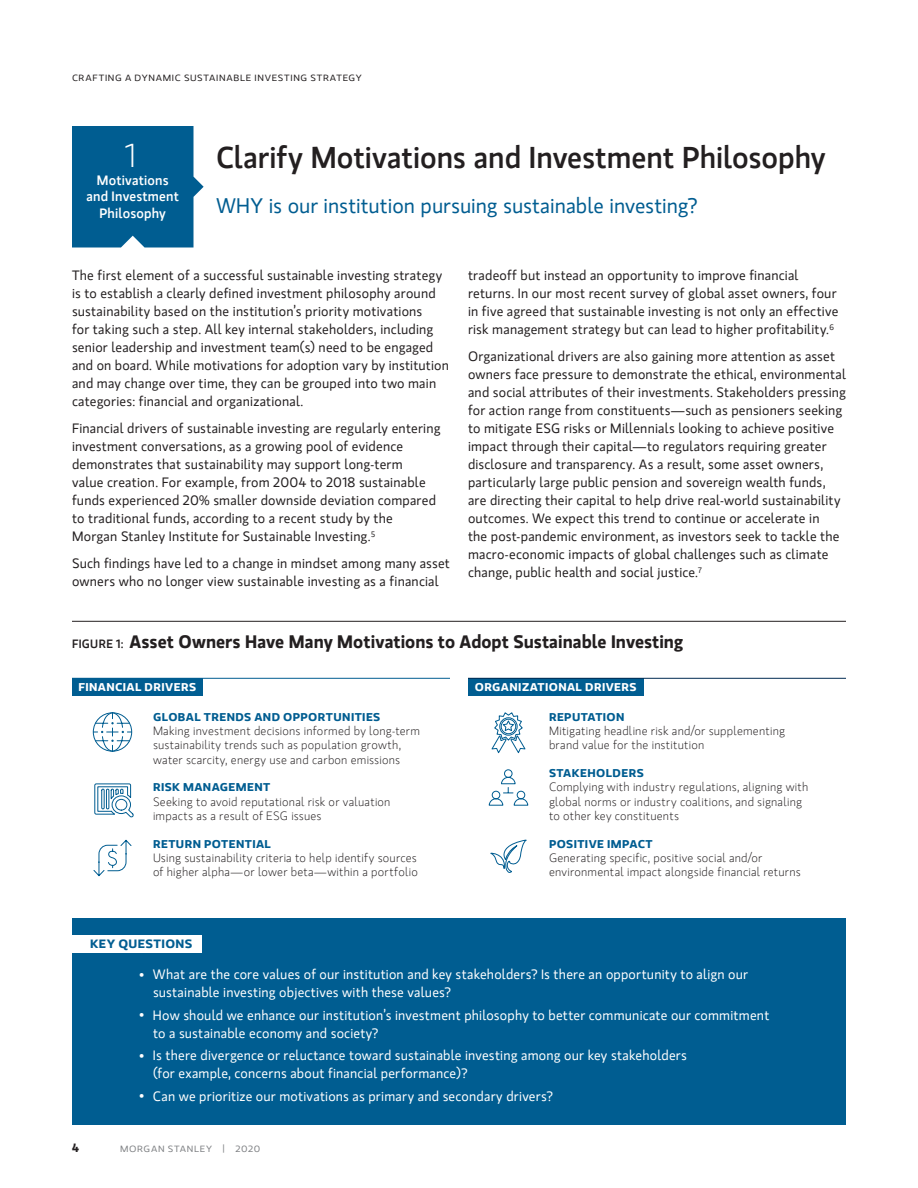
<style>
.page{position:relative;width:918px;height:1188px;background:#fff}
.page>*{position:absolute;margin:0;border:0;box-sizing:border-box;transform-origin:0 0}
.Intro_G_12_Light_Blu{font:300 33px "MS Gloriola II Std";color:#fff}
.Title__20{font:500 30px "MS Gloriola II Std";color:#231f20}
.Intro_G_12_Light_Blu-2{font:21px "MS Gloriola II Std";color:#005d91}
.figure_titles_12_14{font:700 18px "MS Gloriola II Std";color:#231f20}
.Body__G-Reg__pm{font:13.5px/18px "MS Gloriola II Std";letter-spacing:.015em;color:#231f20}
.Body__G-Reg{font:13.5px/18px "MS Gloriola II Std";letter-spacing:.015em;color:#fff}
.Intro_G_12_Light_Blu-3{font:500 13.5px/16.5px "MS Gloriola II Std";letter-spacing:.015em;color:#fff;text-align:center}
.chart_activities_w{font:300 12px/14.2px "MS Gloriola II Std";letter-spacing:.02em;color:#231f20}
.Body__G-Reg-2{font:700 12px "MS Gloriola II Std";letter-spacing:.03em;color:#005d91;scale:1.1 1}
.t1{font:700 12px "MS Gloriola II Std";color:#231f20}
.chart_activities_w-2{font:700 11.25px "MS Gloriola II Std";letter-spacing:.03em;color:#005d91;scale:1.1 1}
.sidebar_head_10_12{font:700 11.25px "MS Gloriola II Std";letter-spacing:.03em;color:#fff;scale:1.1 1}
.t2{font:9px "MS Gloriola II Std";letter-spacing:.075em;color:#231f20;scale:1.1 1}
.t3{font:9px "MS Gloriola II Std";letter-spacing:.07em;color:#808285;scale:1.1 1}
.s1{font-weight:500;font-size:12px}
.s2{font-size:12px}
</style>
<div class="page">
<hr style="left:72px;top:621px;width:774px;height:1px;background:#231f20">
<svg style="left:490px;top:839px;width:37px;height:34px"></svg>
<svg style="left:93px;top:839px;width:39px;height:38px"></svg>
<div style="left:72px;top:678px;width:130px;height:18px;background:#005d91"></div>
<div style="left:468px;top:678px;width:176px;height:18px;background:#005d91"></div>
<svg style="left:94px;top:783px;width:40px;height:35px"></svg>
<svg style="left:491px;top:712px;width:35px;height:42px"></svg>
<svg style="left:489px;top:769px;width:39px;height:37px"></svg>
<hr style="left:72px;top:678px;width:378px;height:1px;background:#005d91">
<hr style="left:468px;top:678px;width:378px;height:1px;background:#002b52">
<svg style="left:93px;top:712px;width:39px;height:40px"></svg>
<div style="left:72px;top:918px;width:774px;height:207px;background:#005d91"></div>
<div style="left:70px;top:935px;width:132px;height:18px;background:#fff"></div>
<svg style="left:72px;top:126px;width:132px;height:122px;background:#116898"></svg>
<p class="t2" style="left:72px;top:72px;width:265px">CRAFTING A DYNAMIC SUSTAINABLE INVESTING STRATEGY</p>
<p class="Intro_G_12_Light_Blu" style="left:125px;top:134px;width:13px">1</p>
<p class="Intro_G_12_Light_Blu-3" style="left:86px;top:172px;width:94px">Motivations and Investment<br>Philosophy</p>
<p class="Title__20" style="left:216px;top:137px;width:611px">Clarify Motivations and Investment Philosophy</p>
<p class="Intro_G_12_Light_Blu-2" style="left:216px;top:191px;width:483px">WHY is our institution pursuing sustainable investing?</p>
<p class="Body__G-Reg__pm" style="left:72px;top:266px;width:379px">The first element of a successful sustainable investing strategy is to establish a clearly defined investment philosophy around sustainability based on the institution’s priority motivations<br>for taking such a step. All key internal stakeholders, including senior leadership and investment team(s) need to be engaged and on board. While motivations for adoption vary by institution and may change over time, they can be grouped into two main categories: financial and organizational.</p>
<p class="Body__G-Reg__pm" style="left:72px;top:419px;width:370px">Financial drivers of sustainable investing are regularly entering investment conversations, as a growing pool of evidence demonstrates that sustainability may support long-term<br>value creation. For example, from 2004 to 2018 sustainable funds experienced 20% smaller downside deviation compared to traditional funds, according to a recent study by the Morgan Stanley Institute for Sustainable Investing.<sup>5</sup></p>
<p class="Body__G-Reg__pm" style="left:72px;top:554px;width:380px">Such findings have led to a change in mindset among many asset owners who no longer view sustainable investing as a financial</p>
<p class="Body__G-Reg__pm" style="left:468px;top:266px;width:372px">tradeoff but instead an opportunity to improve financial returns. In our most recent survey of global asset owners, four in five agreed that sustainable investing is not only an effective risk management strategy but can lead to higher profitability.<sup>6</sup></p>
<p class="Body__G-Reg__pm" style="left:468px;top:347px;width:379px">Organizational drivers are also gaining more attention as asset owners face pressure to demonstrate the ethical, environmental and social attributes of their investments. Stakeholders pressing for action range from constituents—such as pensioners seeking to mitigate ESG risks or Millennials looking to achieve positive impact through their capital—to regulators requiring greater disclosure and transparency. As a result, some asset owners, particularly large public pension and sovereign wealth funds, are directing their capital to help drive real-world sustainability outcomes. We expect this trend to continue or accelerate in<br>the post-pandemic environment, as investors seek to tackle the macro-economic impacts of global challenges such as climate change, public health and social justice.<sup>7</sup></p>
<p class="figure_titles_12_14" style="left:72px;top:629px;width:613px"><span class="s1">FIGURE 1:</span> Asset Owners Have Many Motivations to Adopt Sustainable Investing</p>
<p class="sidebar_head_10_12" style="left:78px;top:679px;width:109px">FINANCIAL DRIVERS</p>
<p class="sidebar_head_10_12" style="left:475px;top:679px;width:149px">ORGANIZATIONAL DRIVERS</p>
<p class="chart_activities_w-2" style="left:153px;top:709px;width:208px">GLOBAL TRENDS AND OPPORTUNITIES</p>
<p class="chart_activities_w" style="left:153px;top:724px;width:269px">Making investment decisions informed by long-term sustainability trends such as population growth, water scarcity, energy use and carbon emissions</p>
<p class="chart_activities_w-2" style="left:153px;top:779px;width:108px">RISK MANAGEMENT</p>
<p class="chart_activities_w" style="left:153px;top:794px;width:239px">Seeking to avoid reputational risk or valuation impacts as a result of ESG issues</p>
<p class="chart_activities_w-2" style="left:153px;top:836px;width:109px">RETURN POTENTIAL</p>
<p class="chart_activities_w" style="left:153px;top:850px;width:266px">Using sustainability criteria to help identify sources of higher alpha—or lower beta—within a portfolio</p>
<p class="chart_activities_w-2" style="left:549px;top:709px;width:70px">REPUTATION</p>
<p class="chart_activities_w" style="left:549px;top:724px;width:238px">Mitigating headline risk and/or supplementing brand value for the institution</p>
<p class="chart_activities_w-2" style="left:549px;top:765px;width:88px">STAKEHOLDERS</p>
<p class="chart_activities_w" style="left:549px;top:780px;width:261px">Complying with industry regulations, aligning with global norms or industry coalitions, and signaling to other key constituents</p>
<p class="chart_activities_w-2" style="left:549px;top:836px;width:96px">POSITIVE IMPACT</p>
<p class="chart_activities_w" style="left:549px;top:850px;width:253px">Generating specific, positive social and/or environmental impact alongside financial returns</p>
<p class="Body__G-Reg-2" style="left:90px;top:935px;width:95px">KEY QUESTIONS</p>
<p class="Body__G-Reg" style="left:153px;top:965px;width:597px;text-indent:-14px"><span class="s2">•</span> What are the core values of our institution and key stakeholders? Is there an opportunity to align our sustainable investing objectives with these values?</p>
<p class="Body__G-Reg" style="left:153px;top:1006px;width:618px;text-indent:-14px"><span class="s2">•</span> How should we enhance our institution’s investment philosophy to better communicate our commitment to a sustainable economy and society?</p>
<p class="Body__G-Reg" style="left:153px;top:1046px;width:535px;text-indent:-14px"><span class="s2">•</span> Is there divergence or reluctance toward sustainable investing among our key stakeholders (for example, concerns about financial performance)?</p>
<p class="Body__G-Reg" style="left:140px;top:1087px;width:415px"><span class="s2">•</span> Can we prioritize our motivations as primary and secondary drivers?</p>
<p class="t1" style="left:72px;top:1139px;width:8px">4</p>
<p class="t3" style="left:120px;top:1143px;width:129px">MORGAN STANLEY | 2020</p>
</div>
